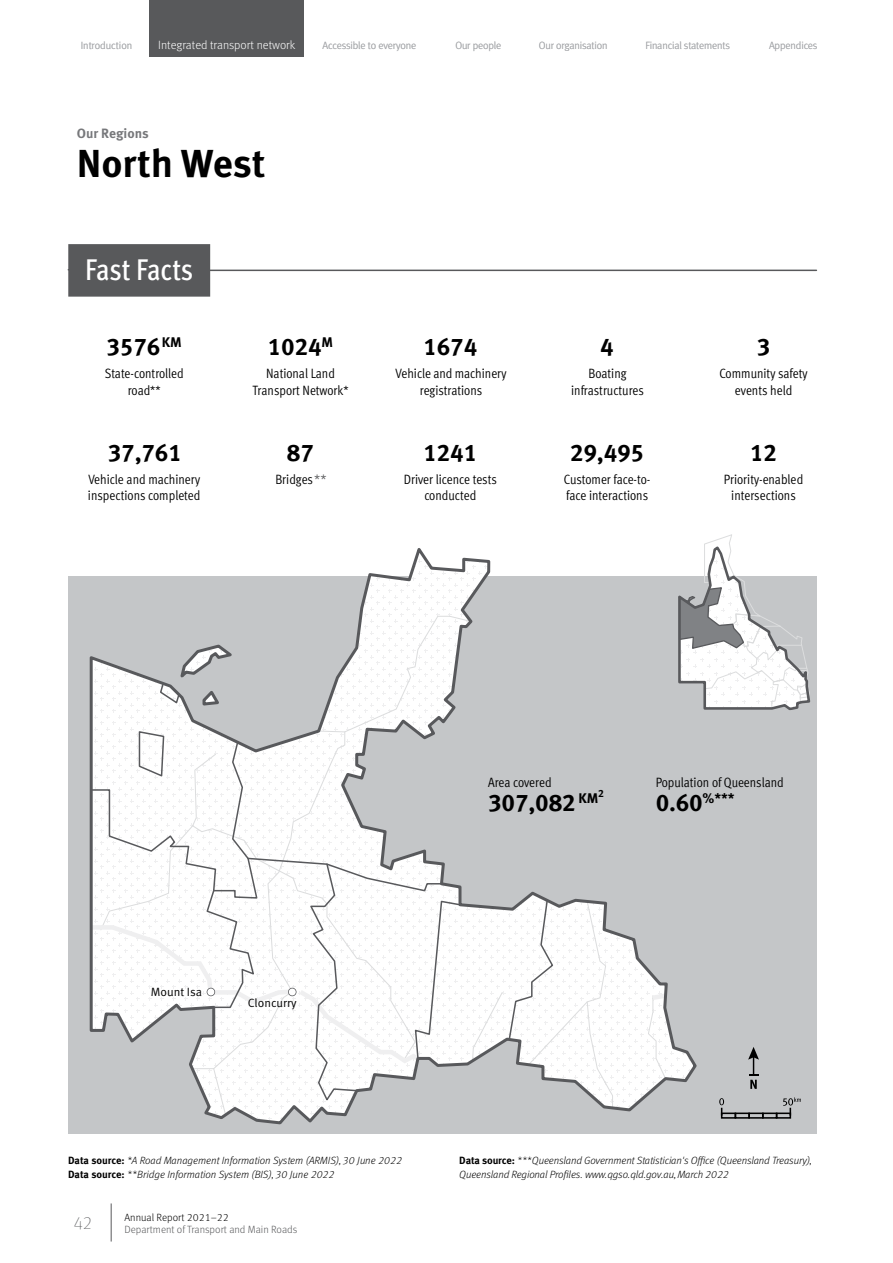
<style>
.page{position:relative;width:893px;height:1263px;background:#fff}
.page>*{position:absolute;margin:0;border:0;box-sizing:border-box;transform-origin:0 0}
.Heading_2_-_MAPS_-_2{font:700 39px "Meta Pro";color:#000}
.t1{font:500 condensed 30px "Meta Pro";letter-spacing:-.005em;color:#fff}
.Infographic_numbers{font:700 24px "Meta Pro";letter-spacing:-.01em;color:#000}
.t2{font:100 18px "Meta Pro";color:#58595b}
.Infographic_numbers-2{font:700 13.95px "Meta Pro";color:#000}
.Infographic_descript{font:13.5px/16.5px "Meta Pro Cond Norm";color:#000;text-align:center}
.t3{font:700 13.5px "Meta Pro";color:#77787b}
.t4{font:300 12px "Meta Pro";color:#fff}
.t5{font:12px "Meta Pro Norm";color:#000}
.t6{font:italic 300 10.5px/13.5px "Meta Pro";letter-spacing:-.01em;color:#000}
.t7{font:300 10.5px "Meta Pro";letter-spacing:-.01em;color:#a7a9ac}
.t8{font:300 10.5px "Meta Pro";color:#58595b}
.t9{font:300 10.5px "Meta Pro";color:#010101}
.s1{font-family:"Meta Pro Norm Ita";color:#636466}
.s2{font-weight:700;font-style:normal}
</style>
<div class="page">
<div style="left:68px;top:576px;width:748px;height:558px;background:#c4c6c8"></div>
<hr style="left:183px;top:270px;width:633px;height:1px;background:#58595b">
<div style="left:68px;top:244px;width:142px;height:53px;background:#58595b"></div>
<svg style="left:748px;top:1047px;width:11px;height:42px"></svg>
<div style="left:735px;top:1112px;width:15px;height:7px;border:2px solid #000"></div>
<div style="left:748px;top:1112px;width:16px;height:7px;border:2px solid #000"></div>
<div style="left:776px;top:1112px;width:15px;height:7px;border:2px solid #000"></div>
<div style="left:721px;top:1112px;width:15px;height:7px;border:2px solid #000"></div>
<div style="left:762px;top:1112px;width:15px;height:7px;border:2px solid #000"></div>
<svg style="left:719px;top:1098px;width:5px;height:17px"></svg>
<svg style="left:783px;top:1097px;width:18px;height:18px"></svg>
<hr style="left:111px;top:1203px;width:1px;height:38px;background:#58595b">
<div style="left:150px;top:0;width:154px;height:57px;background:#58595b"></div>
<svg style="left:697px;top:534px;width:113px;height:176px"></svg>
<svg style="left:211px;top:548px;width:486px;height:576px"></svg>
<svg style="left:90px;top:615px;width:523px;height:501px"></svg>
<p class="t7" style="left:81px;top:38px;width:53px">Introduction</p>
<p class="t4" style="left:158px;top:37px;width:139px">Integrated transport network</p>
<p class="t7" style="left:323px;top:38px;width:95px">Accessible to everyone</p>
<p class="t7" style="left:455px;top:38px;width:47px">Our people</p>
<p class="t7" style="left:539px;top:38px;width:70px">Our organisation</p>
<p class="t7" style="left:645px;top:38px;width:86px">Financial statements</p>
<p class="t7" style="left:769px;top:38px;width:50px">Appendices</p>
<p class="t3" style="left:77px;top:122px;width:74px">Our Regions</p>
<p class="Heading_2_-_MAPS_-_2" style="left:77px;top:133px;width:190px">North West</p>
<h2 class="t1" style="left:85px;top:247px;width:109px">Fast Facts</h2>
<p class="Infographic_numbers-2" style="left:162px;top:332px;width:21px">KM</p>
<p class="Infographic_numbers" style="left:268px;top:328px;width:67px">1024<sup>M</sup></p>
<p class="Infographic_numbers" style="left:106px;top:328px;width:55px">3576</p>
<p class="Infographic_numbers" style="left:423px;top:328px;width:55px">1674</p>
<p class="Infographic_numbers" style="left:600px;top:328px;width:15px">4</p>
<p class="Infographic_numbers" style="left:757px;top:328px;width:15px">3</p>
<p class="Infographic_descript" style="left:396px;top:364px;width:112px">Vehicle and machinery registrations</p>
<p class="Infographic_descript" style="left:105px;top:364px;width:81px">State-controlled road**</p>
<p class="Infographic_descript" style="left:252px;top:364px;width:98px">National Land<br>Transport Network*</p>
<p class="Infographic_descript" style="left:571px;top:364px;width:74px">Boating infrastructures</p>
<p class="Infographic_descript" style="left:720px;top:364px;width:89px">Community safety events held</p>
<p class="Infographic_numbers" style="left:108px;top:434px;width:76px">37,761</p>
<p class="Infographic_descript" style="left:88px;top:470px;width:114px;text-align:left">Vehicle and machinery inspections completed</p>
<p class="Infographic_numbers" style="left:287px;top:434px;width:29px">87</p>
<p class="Infographic_descript" style="left:275px;top:470px;width:52px">Bridges<span class="s1">**</span></p>
<p class="Infographic_numbers" style="left:423px;top:434px;width:55px">1241</p>
<p class="Infographic_descript" style="left:404px;top:470px;width:94px">Driver licence tests conducted</p>
<p class="Infographic_numbers" style="left:570px;top:434px;width:76px">29,495</p>
<p class="Infographic_descript" style="left:564px;top:470px;width:88px;text-align:left">Customer face-to&shy;face interactions</p>
<p class="Infographic_numbers" style="left:750px;top:434px;width:29px">12</p>
<p class="Infographic_descript" style="left:724px;top:470px;width:81px">Priority-enabled intersections</p>
<p class="t5" style="left:151px;top:983px;width:53px">Mount Isa</p>
<p class="t5" style="left:248px;top:993px;width:50px">Cloncurry</p>
<p class="Infographic_descript" style="left:488px;top:773px;width:65px">Area covered</p>
<p class="Infographic_numbers" style="left:488px;top:784px;width:118px">307,082 <sup>KM</sup><sup>2</sup></p>
<p class="Infographic_descript" style="left:656px;top:773px;width:130px">Population of Queensland</p>
<p class="Infographic_numbers" style="left:656px;top:784px;width:80px">0.60<sup>%***</sup></p>
<p class="t6" style="left:68px;top:1153px;width:335px"><span class="s2">Data source:</span> *A Road Management Information System (ARMIS), 30 June 2022<br><span class="s2">Data source:</span> **Bridge Information System (BIS), 30 June 2022</p>
<p class="t6" style="left:459px;top:1153px;width:353px"><span class="s2">Data source:</span> ***Queensland Government Statistician's Office (Queensland Treasury),<br>Queensland Regional Profiles. www.qgso.qld.gov.au, March 2022</p>
<h3 class="t2" style="left:74px;top:1211px;width:19px">42</h3>
<p class="t9" style="left:125px;top:1209px;width:106px">Annual Report 2021–22</p>
<p class="t8" style="left:125px;top:1222px;width:174px">Department of Transport and Main Roads</p>
</div>
